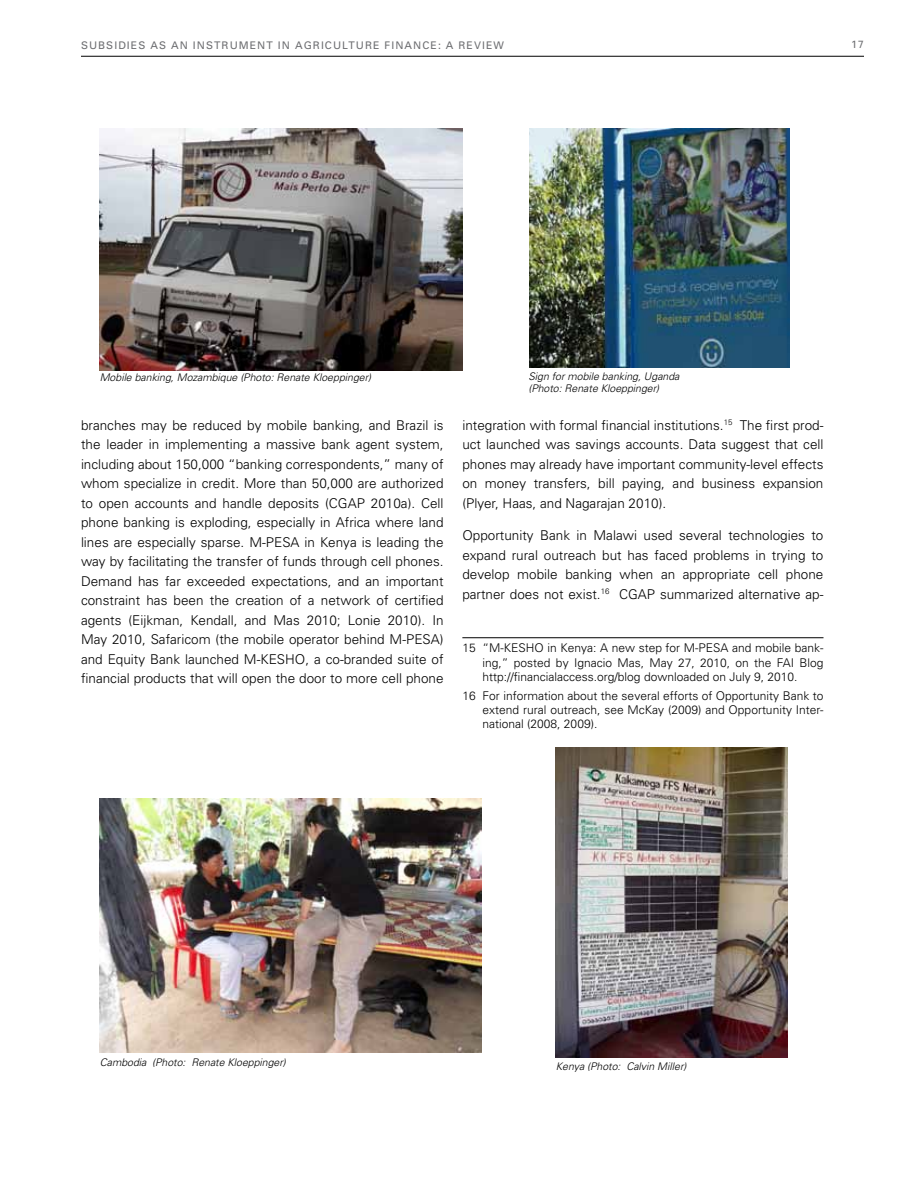
<style>
.page{position:relative;width:918px;height:1188px;background:#fff}
.page>*{position:absolute;margin:0;border:0;box-sizing:border-box;transform-origin:0 0}
.t1{font:300 13.5px/19.5px "Univers";color:#000;text-align:justify}
.t2{font:300 12px/14.4px "Univers";color:#000;text-align:justify}
.t3{font:italic 300 10.5px/12.6px "Univers";color:#000}
.t4{font:10.5px "Univers";letter-spacing:.1em;color:#6d6e71}
</style>
<div class="page">
<hr style="left:81px;top:56px;width:783px;height:1px;background:#000">
<hr style="left:462px;top:637px;width:362px;height:1px;background:#000">
<img style="left:100px;top:128px;width:362px;height:242px">
<img style="left:529px;top:128px;width:261px;height:239px">
<img style="left:556px;top:748px;width:232px;height:309px">
<img style="left:100px;top:799px;width:381px;height:254px">
<p class="t4" style="left:81px;top:39px;width:425px">SUBSIDIES AS AN INSTRUMENT IN AGRICULTURE FINANCE: A REVIEW</p>
<p class="t4" style="left:851px;top:38px;width:14px">17</p>
<p class="t3" style="left:100px;top:371px;width:273px">Mobile banking, Mozambique (Photo: Renate Kloeppinger)</p>
<p class="t3" style="left:528px;top:370px;width:153px">Sign for mobile banking, Uganda (Photo: Renate Kloeppinger)</p>
<p class="t1" style="left:81px;top:415px;width:364px">branches may be reduced by mobile banking, and Brazil is the leader in implementing a massive bank agent system, including about 150,000 “banking correspondents,” many of whom specialize in credit. More than 50,000 are authorized to open accounts and handle deposits (CGAP 2010a). Cell phone banking is exploding, especially in Africa where land lines are especially sparse. M-PESA in Kenya is leading the way by facilitating the transfer of funds through cell phones.<br>Demand has far exceeded expectations, and an important constraint has been the creation of a network of certified agents (Eijkman, Kendall, and Mas 2010; Lonie 2010). In May 2010, Safaricom (the mobile operator behind M-PESA) and Equity Bank launched M-KESHO, a co-branded suite of financial products that will open the door to more cell phone</p>
<p class="t1" style="left:462px;top:415px;width:363px">integration with formal financial institutions.<sup>15</sup> The first prod&shy;uct launched was savings accounts. Data suggest that cell phones may already have important community-level effects on money transfers, bill paying, and business expansion (Plyer, Haas, and Nagarajan 2010).</p>
<p class="t1" style="left:462px;top:526px;width:363px">Opportunity Bank in Malawi used several technologies to expand rural outreach but has faced problems in trying to develop mobile banking when an appropriate cell phone partner does not exist.<sup>16</sup> CGAP summarized alternative ap-</p>
<p class="t2" style="left:483px;top:641px;width:342px;text-indent:-20px">15 “M-KESHO in Kenya: A new step for M-PESA and mobile bank&shy;ing,” posted by Ignacio Mas, May 27, 2010, on the FAI Blog http://financialaccess.org/blog downloaded on July 9, 2010.</p>
<p class="t2" style="left:483px;top:688px;width:342px;text-indent:-20px">16 For information about the several efforts of Opportunity Bank to extend rural outreach, see McKay (2009) and Opportunity Inter&shy;national (2008, 2009).</p>
<p class="t3" style="left:100px;top:1056px;width:188px">Cambodia (Photo: Renate Kloeppinger)</p>
<p class="t3" style="left:556px;top:1060px;width:132px">Kenya (Photo: Calvin Miller)</p>
</div>
